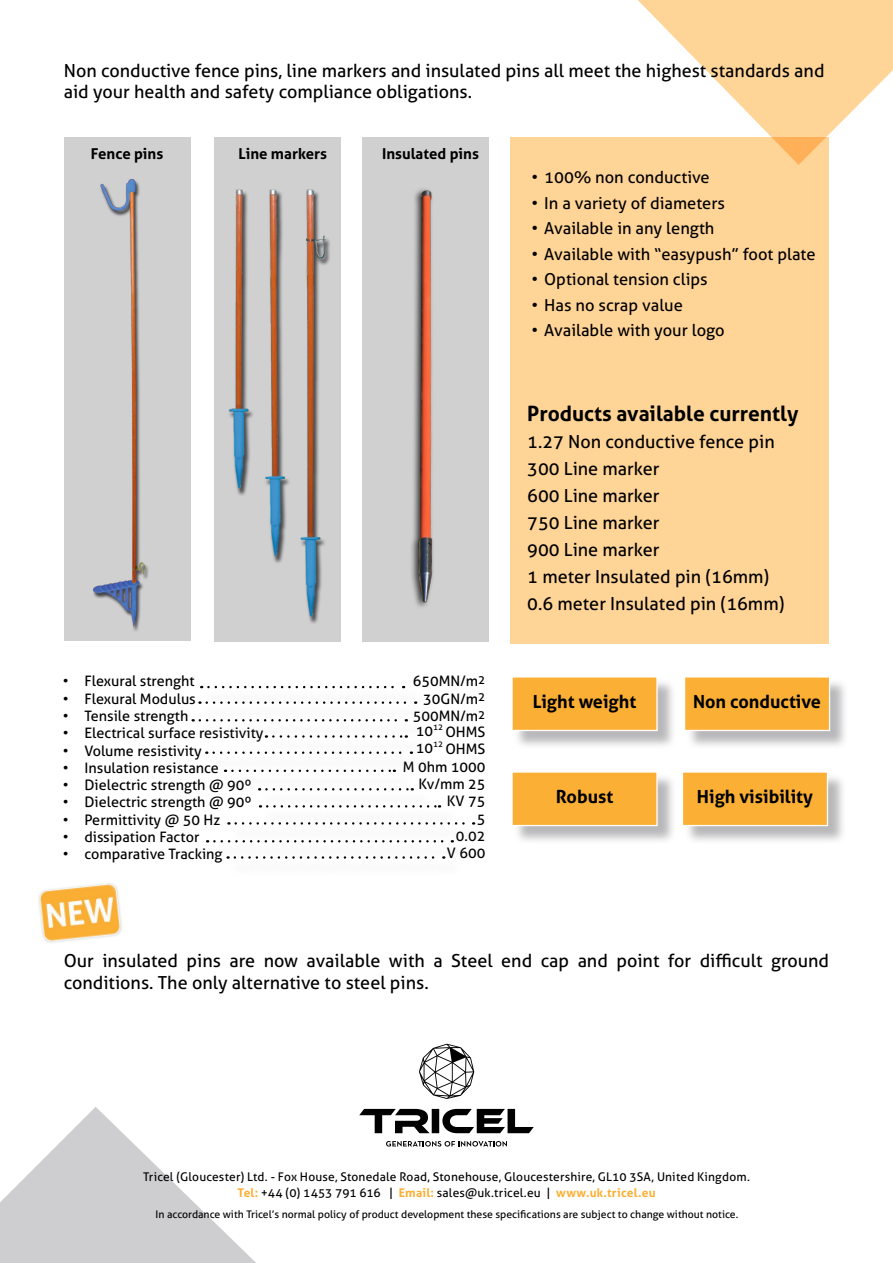
<style>
.page{position:relative;width:893px;height:1263px;background:#fff}
.page>*{position:absolute;margin:0;border:0;box-sizing:border-box;transform-origin:0 0}
.t1{font:700 21px "Aller";color:#000}
.t2{font:18px/27px "Aller";color:#000}
.t3{font:700 18px "Aller";color:#000}
.t4{font:16.5px "Aller";color:#000}
.t5{font:700 15px "Aller";color:#000}
.t6{font:14.4px/17.2px "Aller";color:#000;text-align:right}
.t7{font:12px/15.9px "Aller";letter-spacing:.015em;color:#000;text-align:center}
.t8{font:10.5px "Aller";color:#000}
.s1{font-weight:700;color:#fbaf34}
</style>
<div class="page">
<div style="left:510px;top:137px;width:319px;height:506px;background:#ffd497"></div>
<div style="left:65px;top:137px;width:126px;height:504px;background:#d0d0d1"></div>
<div style="left:215px;top:137px;width:126px;height:505px;background:#d0d0d1"></div>
<div style="left:363px;top:137px;width:126px;height:505px;background:#d0d0d1"></div>
<svg style="left:386px;top:1141px;width:121px;height:5px"></svg>
<svg style="left:419px;top:1044px;width:55px;height:55px"></svg>
<svg style="left:359px;top:1109px;width:175px;height:24px"></svg>
<svg style="left:0;top:1107px;width:256px;height:156px;fill:#ceced0"></svg>
<svg style="left:638px;top:0;width:255px;height:165px;fill:#ffd497"></svg>
<img style="left:93px;top:179px;width:56px;height:452px">
<img style="left:214px;top:179px;width:116px;height:455px">
<img style="left:411px;top:189px;width:22px;height:418px">
<div style="left:513px;top:678px;width:164px;height:72px;background:#a1a1a4;opacity:.75"></div>
<div style="left:511px;top:676px;width:147px;height:55px;background:#fbaf34;border:1px solid #fff"></div>
<div style="left:686px;top:678px;width:163px;height:72px;background:#a1a1a4;opacity:.75"></div>
<div style="left:684px;top:676px;width:146px;height:55px;background:#fbaf34;border:1px solid #fff"></div>
<div style="left:513px;top:773px;width:164px;height:72px;background:#a1a1a4;opacity:.75"></div>
<div style="left:511px;top:771px;width:147px;height:55px;background:#fbaf34;border:1px solid #fff"></div>
<div style="left:684px;top:773px;width:163px;height:72px;background:#a1a1a4;opacity:.75"></div>
<div style="left:682px;top:771px;width:146px;height:55px;background:#fbaf34;border:1px solid #fff"></div>
<img style="left:38px;top:883px;width:84px;height:60px">
<svg style="left:208px;top:686px;width:196px;height:2px"></svg>
<svg style="left:207px;top:701px;width:209px;height:3px"></svg>
<svg style="left:200px;top:719px;width:207px;height:2px"></svg>
<div style="left:209px;top:843px;width:262px;height:18px;background:#a1a1a4;opacity:.75"></div>
<svg style="left:214px;top:840px;width:16px;height:2px"></svg>
<svg style="left:236px;top:822px;width:238px;height:3px"></svg>
<div style="left:262px;top:808px;width:196px;height:18px;background:#a1a1a4;opacity:.75"></div>
<div style="left:261px;top:791px;width:170px;height:18px;background:#a1a1a4;opacity:.75"></div>
<svg style="left:214px;top:751px;width:54px;height:3px"></svg>
<div style="left:268px;top:738px;width:157px;height:18px;background:#a1a1a4;opacity:.75"></div>
<svg style="left:273px;top:735px;width:134px;height:3px"></svg>
<p class="t2" style="left:64px;top:60px;width:762px;line-height:21px">Non conductive fence pins, line markers and insulated pins all meet the highest standards and aid your health and safety compliance obligations.</p>
<p class="t5" style="left:91px;top:144px;width:74px">Fence pins</p>
<p class="t5" style="left:239px;top:144px;width:90px">Line markers</p>
<p class="t5" style="left:382px;top:144px;width:98px">Insulated pins</p>
<p class="t6" style="left:63px;top:672px;width:133px">• Flexural strenght</p>
<p class="t6" style="left:63px;top:690px;width:135px">• Flexural Modulus</p>
<p class="t6" style="left:63px;top:707px;width:127px">• Tensile strength</p>
<p class="t6" style="left:63px;top:724px;width:202px">• Electrical surface resistivity</p>
<p class="t6" style="left:63px;top:742px;width:140px">• Volume resistivity</p>
<p class="t6" style="left:63px;top:759px;width:158px">• Insulation resistance</p>
<p class="t6" style="left:63px;top:776px;width:190px">• Dielectric strength @ 90º</p>
<p class="t6" style="left:63px;top:794px;width:190px">• Dielectric strength @ 90º</p>
<p class="t6" style="left:63px;top:811px;width:159px">• Permittivity @ 50 Hz</p>
<p class="t6" style="left:63px;top:828px;width:138px">• dissipation Factor</p>
<p class="t6" style="left:63px;top:846px;width:161px">• comparative Tracking</p>
<p class="t6" style="left:403px;top:672px;width:84px">650MN/m<sup>2<br></sup>30GN/m<sup>2<br></sup>500MN/m<sup>2<br></sup>10<sup>12</sup> OHMS<br>10<sup>12</sup> OHMS<br>M 0hm 1000<br>Kv/mm 25<br>KV 75<br>5<br>0.02<br>V 600</p>
<p class="t4" style="left:531px;top:167px;width:180px">• 100% non conductive</p>
<p class="t4" style="left:531px;top:193px;width:195px">• In a variety of diameters</p>
<p class="t4" style="left:531px;top:218px;width:184px">• Available in any length</p>
<p class="t4" style="left:531px;top:244px;width:286px">• Available with “easypush” foot plate</p>
<p class="t4" style="left:531px;top:269px;width:178px">• Optional tension clips</p>
<p class="t4" style="left:531px;top:295px;width:153px">• Has no scrap value</p>
<p class="t4" style="left:531px;top:320px;width:195px">• Available with your logo</p>
<p class="t1" style="left:527px;top:401px;width:273px">Products available currently</p>
<p class="t2" style="left:527px;top:428px;width:259px">1.27 Non conductive fence pin<br>300 Line marker<br>600 Line marker<br>750 Line marker<br>900 Line marker<br>1 meter Insulated pin (16mm)<br>0.6 meter Insulated pin (16mm)</p>
<p class="t3" style="left:533px;top:691px;width:105px">Light weight</p>
<p class="t3" style="left:693px;top:691px;width:130px">Non conductive</p>
<p class="t3" style="left:556px;top:786px;width:59px">Robust</p>
<p class="t3" style="left:697px;top:786px;width:118px">High visibility</p>
<p class="t2" style="left:64px;top:950px;width:767px;line-height:21.6px">Our insulated pins are now available with a Steel end cap and point for difficult ground conditions. The only alternative to steel pins.</p>
<p class="t7" style="left:143px;top:1168px;width:608px">Tricel (Gloucester) Ltd. - Fox House, Stonedale Road, Stonehouse, Gloucestershire, GL10 3SA, United Kingdom.<br><span class="s1">Tel:</span> +44 (0) 1453 791 616 | <span class="s1">Email:</span> sales@uk.tricel.eu | <span class="s1">www.uk.tricel.eu</span></p>
<p class="t8" style="left:156px;top:1208px;width:584px">In accordance with Tricel’s normal policy of product development these specifications are subject to change without notice.</p>
</div>
